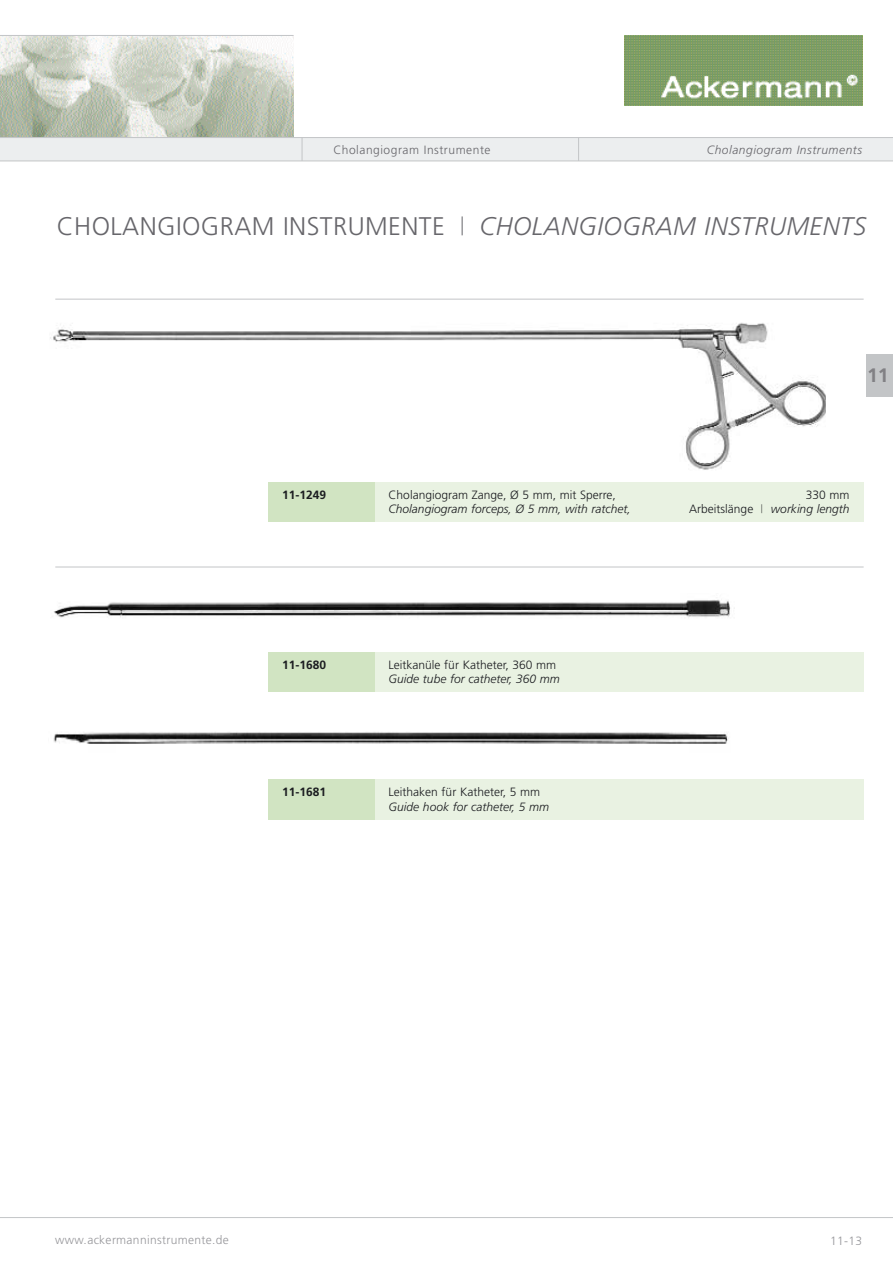
<style>
.page{position:relative;width:893px;height:1263px;background:#fff}
.page>*{position:absolute;margin:0;border:0;box-sizing:border-box;transform-origin:0 0}
.t1{font:300 25.5px "Frutiger";letter-spacing:.015em;color:#67666b}
.t2{font:700 19.5px "Frutiger";color:#818084}
.t3{font:300 12px/14.1px "Frutiger";color:#1b1c20;text-align:right}
.t4{font:italic 300 12px "Frutiger";color:#1b1c20}
.t5{font:300 12px "Frutiger";letter-spacing:.03em;color:#97979b}
.t6{font:300 12px "Frutiger";letter-spacing:.045em;color:#67666b}
.t7{font:italic 300 12px "Frutiger";letter-spacing:.045em;color:#67666b}
.t8{font:700 12px "Frutiger";color:#1b1c20}
.s1{font-family:"Helvetica Neue";font-weight:100;font-stretch:condensed}
.s2{font-style:italic}
</style>
<div class="page">
<img style="left:0;top:36px;width:293px;height:101px">
<div style="left:0;top:138px;width:892px;height:23px;background:#eceeef"></div>
<div style="left:865px;top:354px;width:27px;height:43px;background:#c3c5c7"></div>
<hr style="left:0;top:161px;width:892px;height:1px;background:#c3c5c7">
<svg style="left:302px;top:138px;width:1px;height:23px"></svg>
<svg style="left:578px;top:138px;width:1px;height:23px"></svg>
<hr style="left:55px;top:299px;width:808px;height:1px;background:#c3c5c7">
<hr style="left:55px;top:567px;width:808px;height:1px;background:#c3c5c7">
<hr style="left:0;top:1217px;width:892px;height:1px;background:#c3c5c7">
<hr style="left:0;top:137px;width:892px;height:1px;background:#c3c5c7">
<img style="left:624px;top:36px;width:238px;height:70px">
<hr style="left:0;top:35px;width:293px;height:1px;background:#c3c5c7">
<img style="left:50px;top:322px;width:775px;height:148px">
<img style="left:54px;top:600px;width:677px;height:18px">
<img style="left:53px;top:732px;width:676px;height:12px">
<div style="left:268px;top:482px;width:595px;height:42px;background:#e9f2e2"></div>
<div style="left:268px;top:482px;width:106px;height:42px;background:#d1e4c2"></div>
<hr style="left:268px;top:522px;width:595px;height:2px;background:#fff">
<div style="left:268px;top:652px;width:595px;height:43px;background:#e9f2e2"></div>
<div style="left:268px;top:652px;width:106px;height:43px;background:#d1e4c2"></div>
<hr style="left:268px;top:692px;width:595px;height:3px;background:#fff">
<div style="left:268px;top:780px;width:595px;height:42px;background:#e9f2e2"></div>
<div style="left:268px;top:780px;width:106px;height:42px;background:#d1e4c2"></div>
<hr style="left:268px;top:820px;width:595px;height:2px;background:#fff">
<p class="t6" style="left:333px;top:145px;width:159px">Cholangiogram Instrumente</p>
<p class="t7" style="left:707px;top:145px;width:157px">Cholangiogram Instruments</p>
<h1 class="t1" style="left:57px;top:216px;width:810px">CHOLANGIOGRAM INSTRUMENTE <span class="s1">|</span> <span class="s2">CHOLANGIOGRAM INSTRUMENTS</span></h1>
<p class="t8" style="left:282px;top:490px;width:46px">11-1249</p>
<p class="t3" style="left:388px;top:489px;width:229px">Cholangiogram Zange, Ø 5 mm, mit Sperre,</p>
<p class="t4" style="left:388px;top:504px;width:243px">Cholangiogram forceps, Ø 5 mm, with ratchet,</p>
<p class="t8" style="left:282px;top:660px;width:46px">11-1680</p>
<p class="t3" style="left:388px;top:659px;width:169px">Leitkanüle für Katheter, 360 mm</p>
<p class="t4" style="left:388px;top:674px;width:173px">Guide tube for catheter, 360 mm</p>
<p class="t8" style="left:282px;top:787px;width:46px">11-1681</p>
<p class="t3" style="left:388px;top:786px;width:153px">Leithaken für Katheter, 5 mm</p>
<p class="t4" style="left:388px;top:802px;width:162px">Guide hook for catheter, 5 mm</p>
<h2 class="t2" style="left:867px;top:368px;width:23px">11</h2>
<p class="t3" style="left:689px;top:489px;width:161px">330 mm<br>Arbeitslänge <span class="s1">|</span> <span class="s2">working length</span></p>
<p class="t5" style="left:55px;top:1235px;width:175px">www.ackermanninstrumente.de</p>
<p class="t5" style="left:830px;top:1236px;width:34px">11-13</p>
</div>
